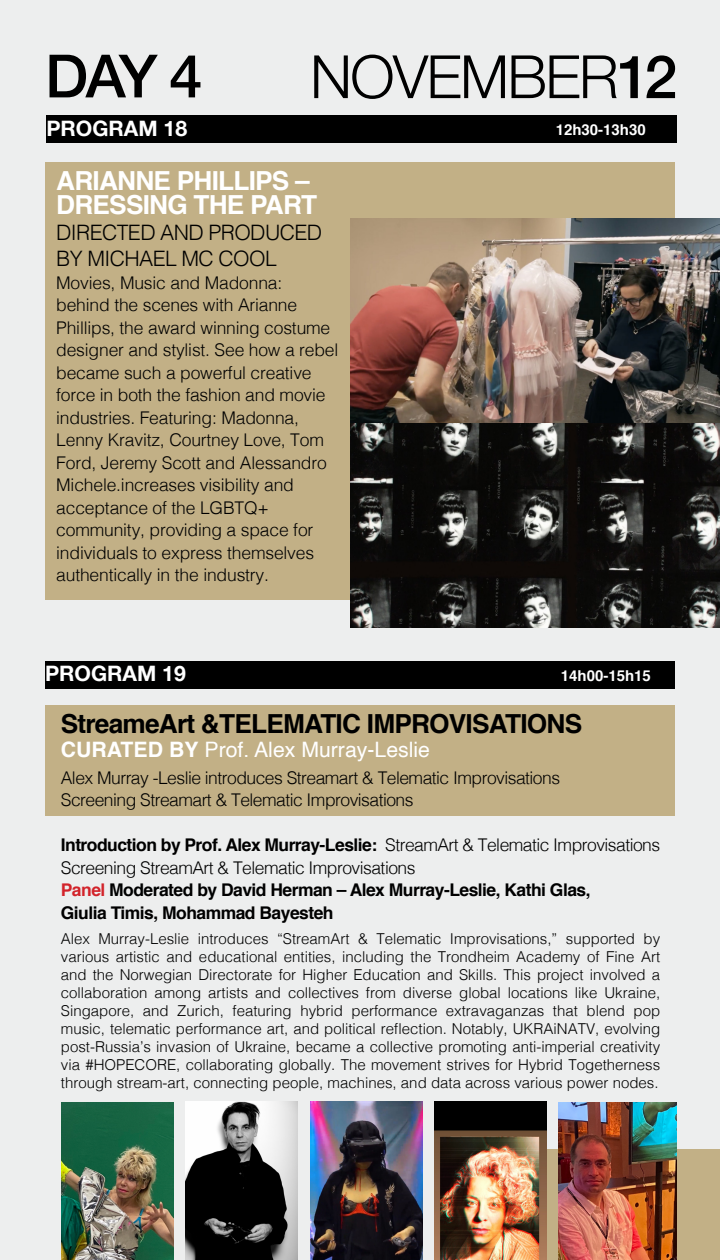
<style>
.page{position:relative;width:720px;height:1260px;background:#edeeee}
.page>*{position:absolute;margin:0;border:0;box-sizing:border-box;transform-origin:0 0}
.t1{font:300 59.75px "Helvetica Neue";letter-spacing:-.03em;color:#000}
.t2{font:500 59.75px "Helvetica Neue";color:#000}
.t3{font:700 26.25px "Helvetica";letter-spacing:-.03em;color:#000}
.t4{font:700 26.25px/23.8px "Helvetica";letter-spacing:-.03em;color:#fff}
.t5{font:300 21.25px/26.2px "Helvetica";letter-spacing:-.03em;color:#000}
.t6{font:21.25px "Helvetica";color:#fff}
.t7{font:700 21.25px "Helvetica Neue";color:#fff}
.t8{font:300 17.5px/22.5px "Helvetica";letter-spacing:-.01em;color:#000}
.t9{font:300 17.5px/22.5px "Helvetica";letter-spacing:-.03em;color:#000}
.t10{font:700 17.5px "Helvetica";letter-spacing:-.03em;color:#000}
.t11{font:300 15px/18px "Helvetica";color:#000;text-align:justify}
.t12{font:700 15px "Helvetica";color:#fff}
.s1{font-weight:500}
.s2{font-style:inherit}
.s3{font-weight:700}
.s4{color:#d2232a}
</style>
<div class="page">
<div style="left:535px;top:1149px;width:185px;height:111px;background:#c2b086"></div>
<div style="left:46px;top:116px;width:630px;height:27px;background:#000"></div>
<div style="left:45px;top:162px;width:630px;height:437px;background:#c2b086"></div>
<img style="left:350px;top:219px;width:370px;height:409px">
<div style="left:45px;top:661px;width:630px;height:27px;background:#000"></div>
<img style="left:61px;top:1102px;width:112px;height:158px">
<img style="left:185px;top:1101px;width:112px;height:159px">
<img style="left:310px;top:1102px;width:112px;height:158px">
<img style="left:434px;top:1102px;width:112px;height:158px">
<div style="left:45px;top:705px;width:630px;height:111px;background:#c2b086"></div>
<img style="left:559px;top:1102px;width:118px;height:158px">
<p class="t2" style="left:45px;top:28px;width:159px">DAY 4</p>
<p class="t1" style="left:310px;top:29px;width:369px">NOVEMBER<span class="s1">12</span></p>
<p class="t7" style="left:46px;top:112px;width:142px">PROGRAM 18</p>
<p class="t12" style="left:556px;top:117px;width:92px">12h30-13h30</p>
<p class="t4" style="left:56px;top:169px;width:263px">ARIANNE PHILLIPS –<br><span class="s2">DRESSING THE PART</span></p>
<p class="t5" style="left:56px;top:218px;width:267px">DIRECTED AND PRODUCED<br>BY MICHAEL MC COOL</p>
<p class="t8" style="left:56px;top:270px;width:284px">Movies, Music and Madonna: behind the scenes with Arianne<br>Phillips, the award winning costume designer and stylist. See how a rebel became such a powerful creative force in both the fashion and movie industries. Featuring: Madonna,<br>Lenny Kravitz, Courtney Love, Tom<br>Ford, Jeremy Scott and Alessandro<br>Michele.increases visibility and acceptance of the LGBTQ+ community, providing a space for individuals to express themselves authentically in the industry.</p>
<p class="t7" style="left:45px;top:657px;width:142px">PROGRAM 19</p>
<p class="t12" style="left:561px;top:663px;width:92px">14h00-15h15</p>
<p class="t3" style="left:61px;top:702px;width:523px">StreameArt &amp;TELEMATIC IMPROVISATIONS</p>
<p class="t9" style="left:61px;top:765px;width:501px">Alex Murray -Leslie introduces Streamart &amp; Telematic Improvisations</p>
<p class="t9" style="left:61px;top:788px;width:354px">Screening Streamart &amp; Telematic Improvisations</p>
<p class="t9" style="left:61px;top:833px;width:601px"><span class="s3">Introduction by Prof. Alex Murray-Leslie:</span> StreamArt &amp; Telematic Improvisations<br>Screening StreamArt &amp; Telematic Improvisations</p>
<p class="t10" style="left:61px;top:876px;width:531px"><span class="s4">Panel</span> Moderated by David Herman – Alex Murray-Leslie, Kathi Glas,</p>
<p class="t10" style="left:61px;top:899px;width:274px">Giulia Timis, Mohammad Bayesteh</p>
<p class="t11" style="left:61px;top:929px;width:601px">Alex Murray-Leslie introduces “StreamArt &amp; Telematic Improvisations,” supported by various artistic and educational entities, including the Trondheim Academy of Fine Art and the Norwegian Directorate for Higher Education and Skills. This project involved a collaboration among artists and collectives from diverse global locations like Ukraine, Singapore, and Zurich, featuring hybrid performance extravaganzas that blend pop music, telematic performance art, and political reflection. Notably, UKRAiNATV, evolving post-Russia’s invasion of Ukraine, became a collective promoting anti-imperial creativity via #HOPECORE, collaborating globally. The movement strives for Hybrid Togetherness through stream-art, connecting people, machines, and data across various power nodes.</p>
<p class="t6" style="left:61px;top:733px;width:371px"><span class="s3">CURATED BY</span> Prof. Alex Murray-Leslie</p>
</div>
